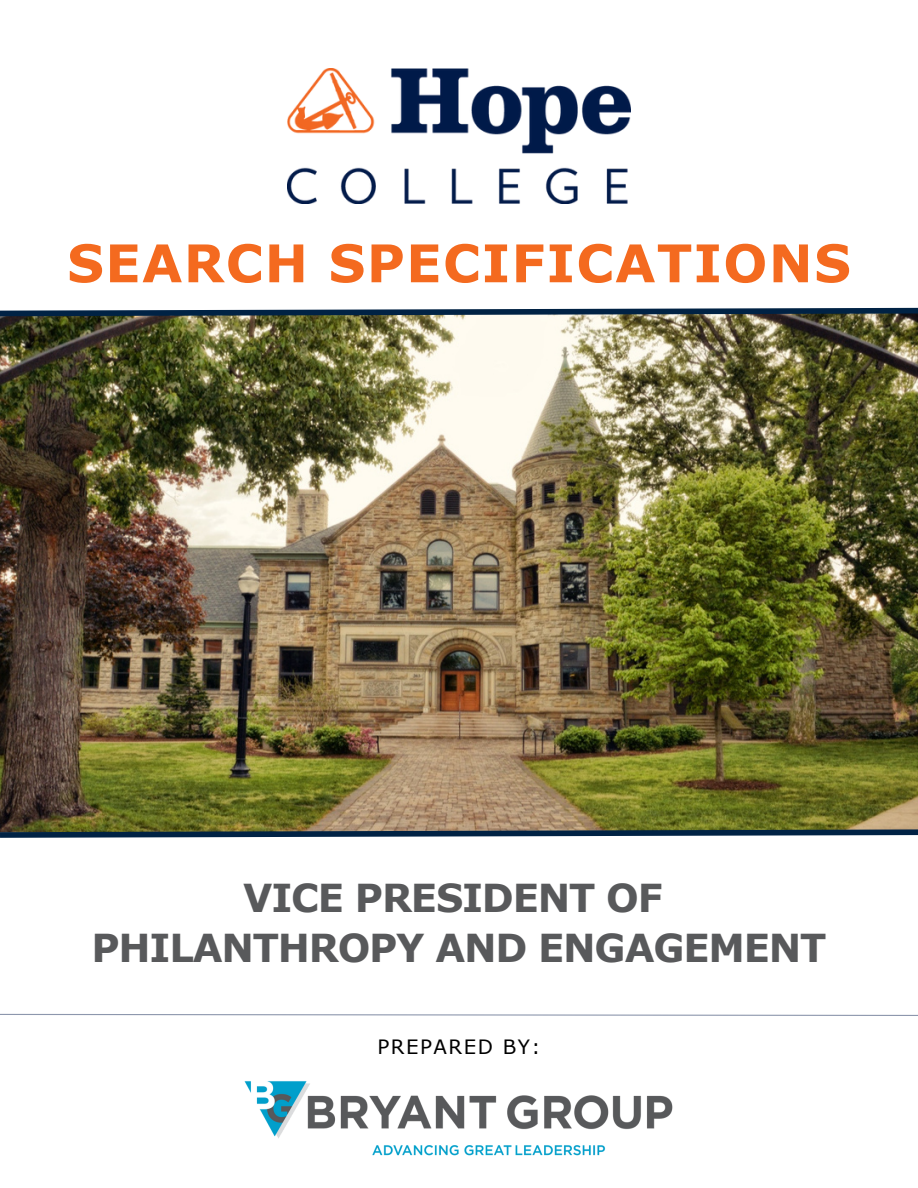
<style>
.page{position:relative;width:918px;height:1188px;background:#fff}
.page>*{position:absolute;margin:0;border:0;box-sizing:border-box;transform-origin:0 0}
.t1{font:700 52.05px "Verdana";letter-spacing:.025em;color:#f46a1f}
.t2{font:700 38.55px/49.5px "Verdana";letter-spacing:-.03em;color:#58595b;text-align:center}
.t3{font:19.8px "Verdana";letter-spacing:.075em;color:#000}
</style>
<div class="page">
<img style="left:0;top:319px;width:918px;height:508px">
<svg style="left:0;top:1013px;width:918px;height:3px"></svg>
<img style="left:0;top:307px;width:918px;height:12px">
<img style="left:0;top:827px;width:918px;height:11px">
<img style="left:244px;top:1081px;width:429px;height:75px">
<img style="left:288px;top:68px;width:343px;height:135px">
<h2 class="t1" style="left:67px;top:230px;width:785px">SEARCH SPECIFICATIONS</h2>
<p class="t2" style="left:92px;top:872px;width:736px">VICE PRESIDENT OF<br>PHILANTHROPY AND ENGAGEMENT</p>
<p class="t3" style="left:377px;top:1034px;width:165px">PREPARED BY:</p>
</div>
